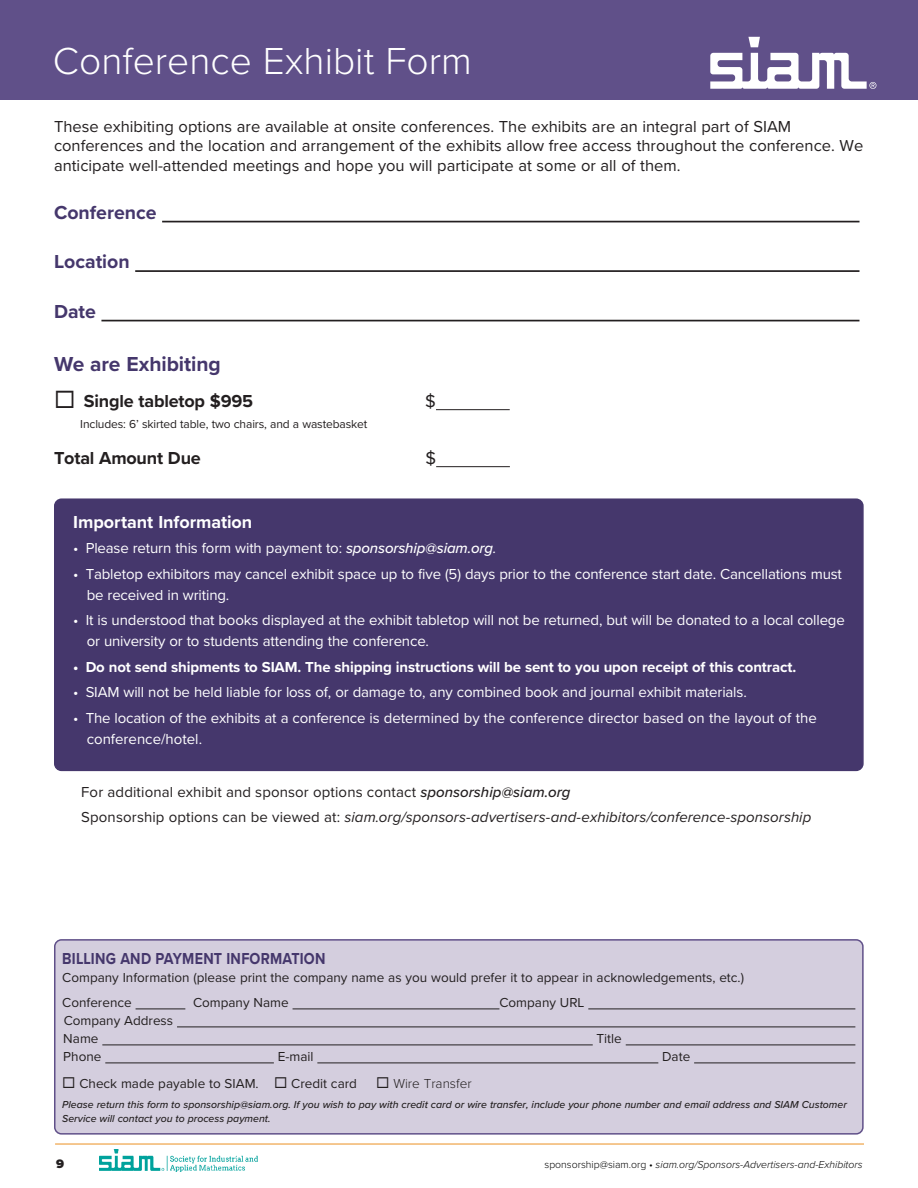
<style>
.page{position:relative;width:918px;height:1188px;background:#fff}
.page>*{position:absolute;margin:0;border:0;box-sizing:border-box;transform-origin:0 0}
.t1{font:300 39px "Proxima Nova";color:#fff}
.subhead{font:700 21px "Proxima Nova";letter-spacing:-.005em;color:#45376c}
.body{font:700 19.5px "Proxima Nova";color:#45376c}
.body-2{font:700 18px "Proxima Nova";letter-spacing:-.01em;color:#231f20}
.BL_contract_form{font:700 18px "Proxima Nova";color:#fff}
.body-3{font:18px "Proxima Nova";color:#231f20}
.body-4{font:16.5px/19.5px "Proxima Nova";color:#231f20}
.body-5{font:700 16.5px "Proxima Nova";letter-spacing:.015em;color:#45376c;scale:.86 1}
.t2{font:15px/21px "Proxima Nova";letter-spacing:-.01em;color:#fff}
.H2_Paragraph_Style{font:italic 15px "Proxima Nova";letter-spacing:.005em;color:#231f20}
.t3{font:700 15px "Proxima Nova";letter-spacing:-.01em;color:#fff}
.H2_Paragraph_Style-2{font:15px "Proxima Nova";letter-spacing:.01em;color:#231f20}
.body-6{font:13.5px "Proxima Nova";color:#231f20}
.body-7{font:300 13.5px "Proxima Nova";color:#231f20}
.t4{font:900 12.75px "Proxima Nova";color:#231f20}
.body-8{font:12px "Proxima Nova";letter-spacing:-.01em;color:#231f20}
.body-9{font:italic 500 10.5px/13.5px "Proxima Nova";color:#231f20}
.t5{font:italic 300 10.5px "Proxima Nova";color:#000}
.t6{font:italic 300 10.5px "Proxima Nova";color:#000}
.s1{font-weight:500;font-style:italic}
.s2{font-style:italic}
.s3{font-style:normal}
.s4{font-style:normal;color:#1273af}
</style>
<div class="page">
<hr style="left:55px;top:1144px;width:809px;height:1px;background:#eb9022">
<img style="left:99px;top:1150px;width:159px;height:21px">
<div style="left:0;top:0;width:918px;height:99px;background:#605089"></div>
<svg style="left:748px;top:37px;width:12px;height:10px"></svg>
<svg style="left:710px;top:53px;width:166px;height:36px"></svg>
<div style="left:55px;top:499px;width:808px;height:271px;background:#45376c;border-radius:7px"></div>
<div style="left:54px;top:498px;width:810px;height:273px;border:2px solid #45376c;border-radius:7px"></div>
<hr style="left:436px;top:409px;width:74px;height:1px;background:#231f20">
<hr style="left:436px;top:466px;width:74px;height:1px;background:#231f20">
<hr style="left:162px;top:221px;width:698px;height:1px;background:#231f20">
<hr style="left:135px;top:270px;width:725px;height:2px;background:#231f20">
<hr style="left:101px;top:320px;width:758px;height:1px;background:#231f20">
<div style="left:55px;top:940px;width:808px;height:194px;background:#d4cede;border-radius:7px"></div>
<hr style="left:136px;top:1009px;width:49px;height:1px;background:#231f20">
<hr style="left:293px;top:1009px;width:206px;height:1px;background:#231f20">
<hr style="left:588px;top:1009px;width:267px;height:1px;background:#231f20">
<hr style="left:177px;top:1027px;width:678px;height:1px;background:#231f20">
<hr style="left:102px;top:1045px;width:491px;height:1px;background:#231f20">
<hr style="left:626px;top:1045px;width:229px;height:1px;background:#231f20">
<hr style="left:105px;top:1063px;width:169px;height:1px;background:#231f20">
<hr style="left:317px;top:1063px;width:341px;height:1px;background:#231f20">
<hr style="left:694px;top:1063px;width:161px;height:1px;background:#231f20">
<div style="left:54px;top:939px;width:810px;height:196px;border:2px solid #605089;border-radius:7px"></div>
<p class="t1" style="left:53px;top:32px;width:421px">Conference Exhibit Form</p>
<p class="body-4" style="left:54px;top:116px;width:811px">These exhibiting options are available at onsite conferences. The exhibits are an integral part of SIAM conferences and the location and arrangement of the exhibits allow free access throughout the conference. We anticipate well-attended meetings and hope you will participate at some or all of them.</p>
<p class="body" style="left:54px;top:198px;width:104px">Conference</p>
<p class="body" style="left:54px;top:247px;width:77px">Location</p>
<p class="body" style="left:54px;top:297px;width:43px">Date</p>
<p class="subhead" style="left:54px;top:348px;width:168px">We are Exhibiting</p>
<p class="body-2" style="left:54px;top:387px;width:201px">◻ Single tabletop $995</p>
<p class="body-3" style="left:425px;top:387px;width:12px">$</p>
<p class="body-8" style="left:80px;top:415px;width:289px">Includes: 6’ skirted table, two chairs, and a wastebasket</p>
<p class="body-2" style="left:54px;top:444px;width:148px">Total Amount Due</p>
<p class="body-3" style="left:426px;top:444px;width:12px">$</p>
<p class="BL_contract_form" style="left:73px;top:508px;width:181px">Important Information</p>
<p class="t2" style="left:73px;top:537px;width:425px">• Please return this form with payment to: <span class="s1">sponsorship@siam.org</span><span class="s2">.</span></p>
<p class="t2" style="left:87px;top:563px;width:757px;text-indent:-14px">• Tabletop exhibitors may cancel exhibit space up to five (5) days prior to the conference start date. Cancellations must be received in writing.</p>
<p class="t2" style="left:87px;top:609px;width:760px;text-indent:-14px">• It is understood that books displayed at the exhibit tabletop will not be returned, but will be donated to a local college or university or to students attending the conference.</p>
<p class="t3" style="left:73px;top:656px;width:725px">• Do not send shipments to SIAM. The shipping instructions will be sent to you upon receipt of this contract.</p>
<p class="t2" style="left:73px;top:681px;width:675px">• SIAM will not be held liable for loss of, or damage to, any combined book and journal exhibit materials.</p>
<p class="t2" style="left:87px;top:707px;width:732px;text-indent:-14px">• The location of the exhibits at a conference is determined by the conference director based on the layout of the conference/hotel.</p>
<p class="H2_Paragraph_Style-2" style="left:81px;top:781px;width:491px">For additional exhibit and sponsor options contact <span class="s1">sponsorship@siam.org</span></p>
<p class="H2_Paragraph_Style" style="left:81px;top:805px;width:732px"><span class="s3">Sponsorship options can be viewed at:</span> siam.org/sponsors-advertisers-and-exhibitors/conference-sponsorship</p>
<p class="body-5" style="left:62px;top:946px;width:308px">BILLING AND PAYMENT INFORMATION</p>
<p class="body-6" style="left:62px;top:967px;width:683px">Company Information (please print the company name as you would prefer it to appear in acknowledgements, etc.)</p>
<p class="body-6" style="left:62px;top:992px;width:71px">Conference</p>
<p class="body-6" style="left:193px;top:992px;width:97px">Company Name</p>
<p class="body-6" style="left:499px;top:992px;width:87px">Company URL</p>
<p class="body-6" style="left:64px;top:1010px;width:111px">Company Address</p>
<p class="body-6" style="left:63px;top:1028px;width:37px">Name</p>
<p class="body-6" style="left:597px;top:1028px;width:27px">Title</p>
<p class="body-6" style="left:63px;top:1046px;width:40px">Phone</p>
<p class="body-6" style="left:278px;top:1046px;width:37px">E-mail</p>
<p class="body-6" style="left:662px;top:1046px;width:30px">Date</p>
<p class="body-6" style="left:62px;top:1073px;width:296px">◻ Check made payable to SIAM. ◻ Credit card</p>
<p class="body-7" style="left:376px;top:1073px;width:97px">◻ Wire Transfer</p>
<p class="body-9" style="left:62px;top:1097px;width:786px">Please return this form to sponsorship@siam.org. If you wish to pay with credit card or wire transfer, include your phone number and email address and SIAM Customer<br>Service will contact you to process payment.</p>
<p class="t5" style="left:545px;top:1156px;width:320px"><span class="s3">sponsorship@siam.org •</span> siam.org/Sponsors-Advertisers-and-Exhibitors</p>
<p class="t4" style="left:56px;top:1154px;width:9px">9</p>
<p class="t6" style="left:569px;top:1155px;width:274px"><span class="s3">m a r keti n g @s i a m . o rg</span> <span class="s4">•</span> siam.org/Sponsors-Advertisers-and-Exhi</p>
</div>
